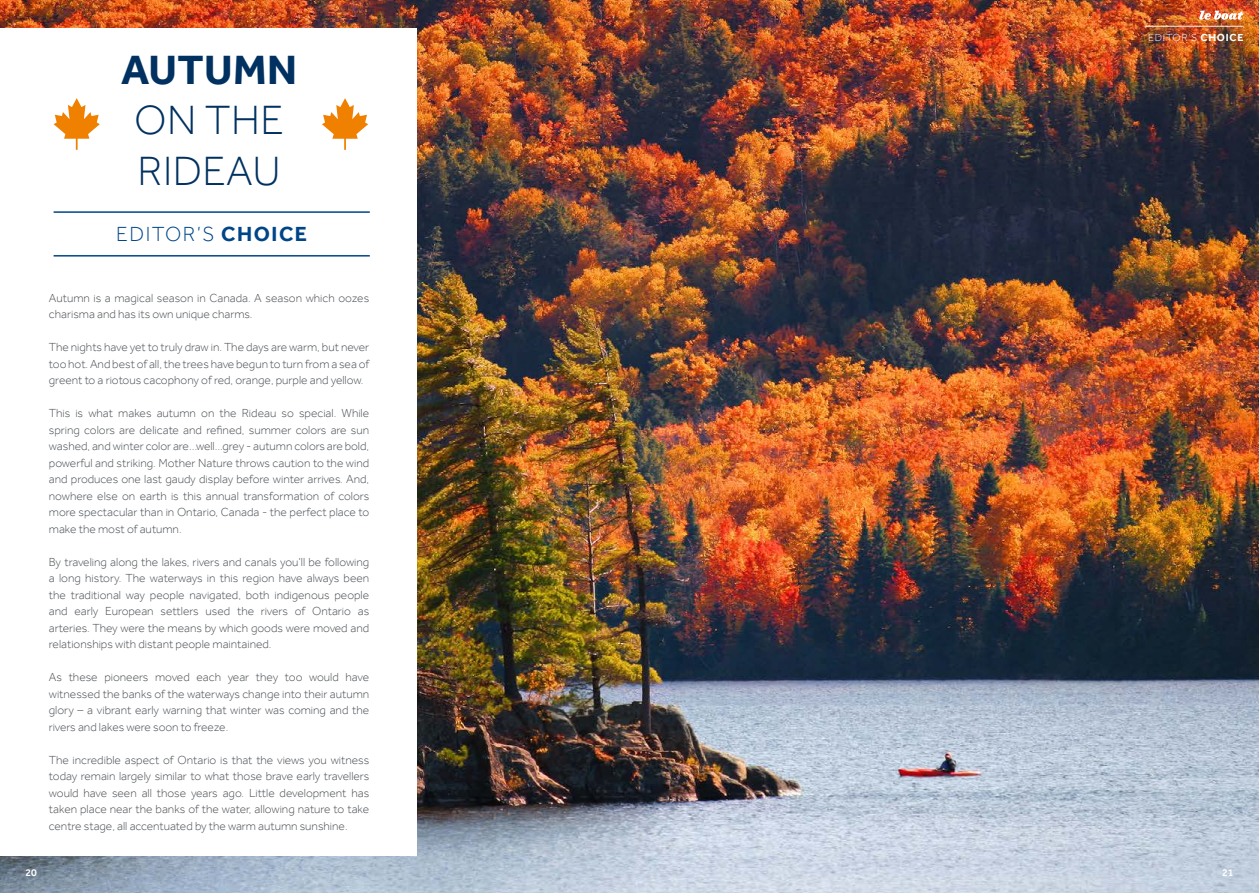
<style>
.page{position:relative;width:1259px;height:893px;background:#fff}
.page>*{position:absolute;margin:0;border:0;box-sizing:border-box;transform-origin:0 0}
.t1{font:300 42px/50.4px "Effra";letter-spacing:.01em;color:#003160}
.t2{font:700 42px "Effra";letter-spacing:.01em;color:#003160}
.t3{font:300 21px "Effra";letter-spacing:.075em;color:#004587}
.t4{font:300 12px/16.5px "Effra";color:#484d52;text-align:justify}
.t5{font:300 10.5px "Effra";letter-spacing:.075em;color:#fff}
.t6{font:500 10.5px "Effra";color:#fff}
.s1{font-weight:700}
</style>
<div class="page">
<img style="left:0;top:0;width:1259px;height:893px">
<hr style="left:1144px;top:26px;width:99px;height:1px;background:#edf4f5">
<svg style="left:1199px;top:11px;width:44px;height:9px"></svg>
<div style="left:0;top:28px;width:417px;height:828px;background:#fff"></div>
<svg style="left:54px;top:98px;width:46px;height:52px"></svg>
<hr style="left:54px;top:255px;width:316px;height:2px;background:#004587">
<hr style="left:54px;top:211px;width:316px;height:2px;background:#004587">
<svg style="left:322px;top:98px;width:46px;height:52px"></svg>
<h1 class="t2" style="left:121px;top:44px;width:178px">AUTUMN</h1>
<h1 class="t1" style="left:134px;top:95px;width:151px">ON THE<br>RIDEAU</h1>
<h2 class="t3" style="left:116px;top:222px;width:192px">EDITOR’S <span class="s1">CHOICE</span></h2>
<p class="t4" style="left:49px;top:289px;width:322px">Autumn is a magical season in Canada. A season which oozes charisma and has its own unique charms.</p>
<p class="t4" style="left:49px;top:339px;width:322px">The nights have yet to truly draw in. The days are warm, but never too hot. And best of all, the trees have begun to turn from a sea of greent to a riotous cacophony of red, orange, purple and yellow.</p>
<p class="t4" style="left:49px;top:405px;width:322px">This is what makes autumn on the Rideau so special. While spring colors are delicate and refined, summer colors are sun washed, and winter color are…well…grey - autumn colors are bold, powerful and striking. Mother Nature throws caution to the wind and produces one last gaudy display before winter arrives. And, nowhere else on earth is this annual transformation of colors more spectacular than in Ontario, Canada - the perfect place to make the most of autumn.</p>
<p class="t4" style="left:49px;top:553px;width:322px">By traveling along the lakes, rivers and canals you’ll be following a long history. The waterways in this region have always been the traditional way people navigated, both indigenous people and early European settlers used the rivers of Ontario as arteries. They were the means by which goods were moved and relationships with distant people maintained.</p>
<p class="t4" style="left:49px;top:669px;width:322px">As these pioneers moved each year they too would have witnessed the banks of the waterways change into their autumn glory – a vibrant early warning that winter was coming and the rivers and lakes were soon to freeze.</p>
<p class="t4" style="left:49px;top:751px;width:322px">The incredible aspect of Ontario is that the views you witness today remain largely similar to what those brave early travellers would have seen all those years ago. Little development has taken place near the banks of the water, allowing nature to take centre stage, all accentuated by the warm autumn sunshine.</p>
<p class="t5" style="left:1148px;top:32px;width:97px">EDITOR’S <span class="s1">CHOICE</span></p>
<p class="t6" style="left:26px;top:866px;width:13px">20</p>
<p class="t6" style="left:1222px;top:866px;width:13px">21</p>
</div>
